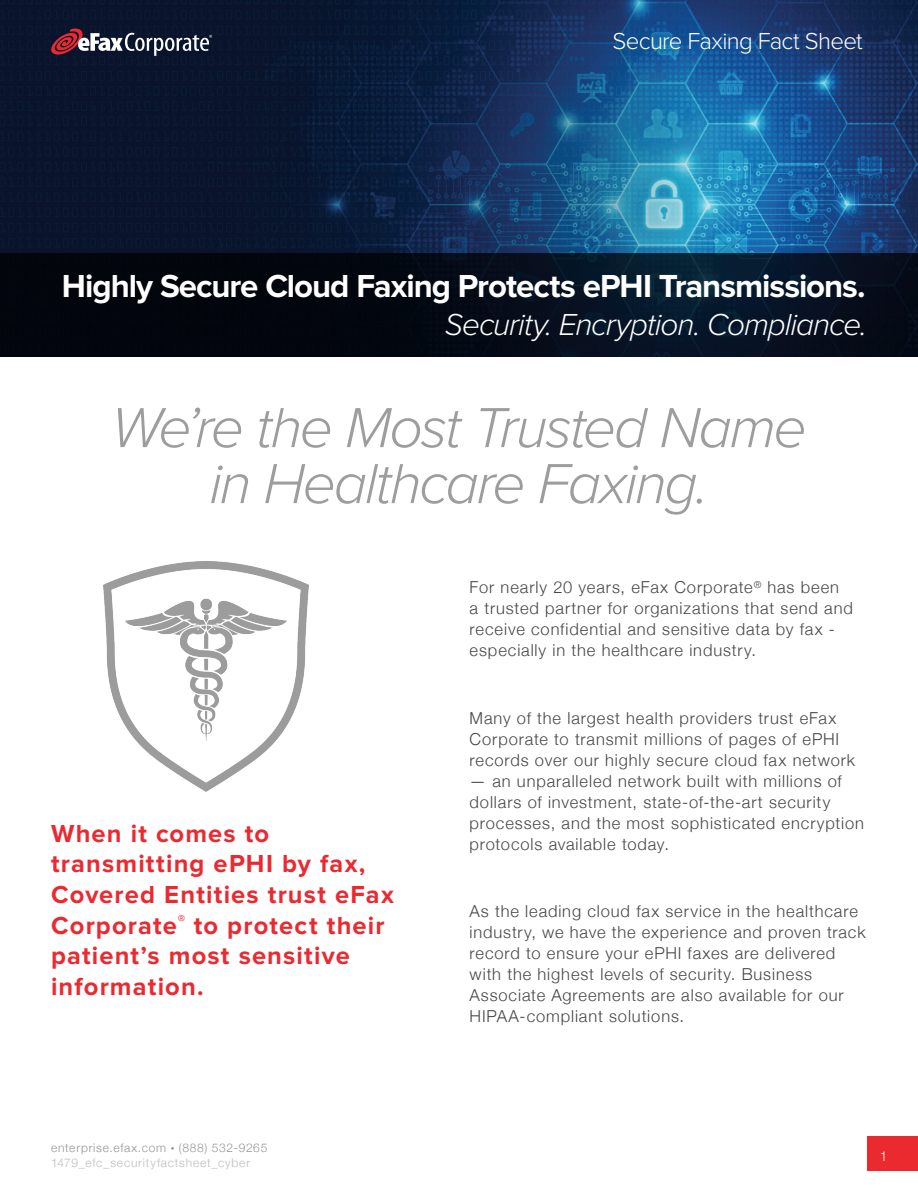
<style>
.page{position:relative;width:918px;height:1188px;background:#fff}
.page>*{position:absolute;margin:0;border:0;box-sizing:border-box;transform-origin:0 0}
.t1{font:italic 300 58.5px/55.9px "Proxima Nova";letter-spacing:-.04em;color:#9c9d9c;text-align:center}
.t2{font:700 33px "Proxima Nova";letter-spacing:-.03em;color:#fff}
.t3{font:italic 300 31.5px "Proxima Nova";letter-spacing:-.03em;color:#fff}
.t4{font:700 25.5px/30.6px "Proxima Nova";letter-spacing:.045em;color:#ea2a30}
.t5{font:300 24px "Proxima Nova";letter-spacing:-.03em;color:#fff}
.t6{font:300 16.5px/21px "Helvetica Neue";letter-spacing:.055em;color:#464747}
.t7{font:300 13.5px "Helvetica Neue";color:#fff}
.t8{font:300 12px/15px "Helvetica Neue";letter-spacing:.065em;color:#939598}
.s1{font-size:7.5px}
.s2{color:#bcbdc0}
</style>
<div class="page">
<img style="left:0;top:0;width:918px;height:253px">
<svg style="left:0;top:253px;width:918px;height:104px;background:#040c18"></svg>
<svg style="left:51px;top:29px;width:161px;height:27px;background:#504859"></svg>
<div style="left:867px;top:1137px;width:51px;height:34px;background:#eb2a2f"></div>
<img style="left:104px;top:561px;width:205px;height:231px">
<h3 class="t5" style="left:613px;top:27px;width:252px">Secure Faxing Fact Sheet</h3>
<h2 class="t2" style="left:62px;top:267px;width:805px">Highly Secure Cloud Faxing Protects ePHI Transmissions.</h2>
<h3 class="t3" style="left:445px;top:305px;width:423px">Security. Encryption. Compliance.</h3>
<h1 class="t1" style="left:111px;top:401px;width:697px">We’re the Most Trusted Name in Healthcare Faxing.</h1>
<h3 class="t4" style="left:51px;top:819px;width:344px">When it comes to transmitting ePHI by fax,<br>Covered Entities trust eFax<br>Corporate<sup>®</sup> to protect their patient’s most sensitive information.</h3>
<p class="t6" style="left:470px;top:576px;width:385px">For nearly 20 years, eFax Corporate<sup>®</sup> has been<br>a trusted partner for organizations that send and receive confidential and sensitive data by fax - especially in the healthcare industry.</p>
<p class="t6" style="left:470px;top:706px;width:387px">Many of the largest health providers trust eFax<br>Corporate to transmit millions of pages of ePHI records over our highly secure cloud fax network</p>
<p class="t6" style="left:470px;top:769px;width:396px">— an unparalleled network built with millions of dollars of investment, state-of-the-art security processes, and the most sophisticated encryption protocols available today.</p>
<p class="t6" style="left:470px;top:900px;width:398px">As the leading cloud fax service in the healthcare industry, we have the experience and proven track record to ensure your ePHI faxes are delivered with the highest levels of security. Business Associate Agreements are also available for our HIPAA-compliant solutions.</p>
<p class="t8" style="left:51px;top:1140px;width:218px">enterprise.efax.com <span class="s1">•</span> (888) 532-9265<br><span class="s2">1479_efc_securityfactsheet_cyber</span></p>
<p class="t7" style="left:880px;top:1145px;width:9px">1</p>
</div>
